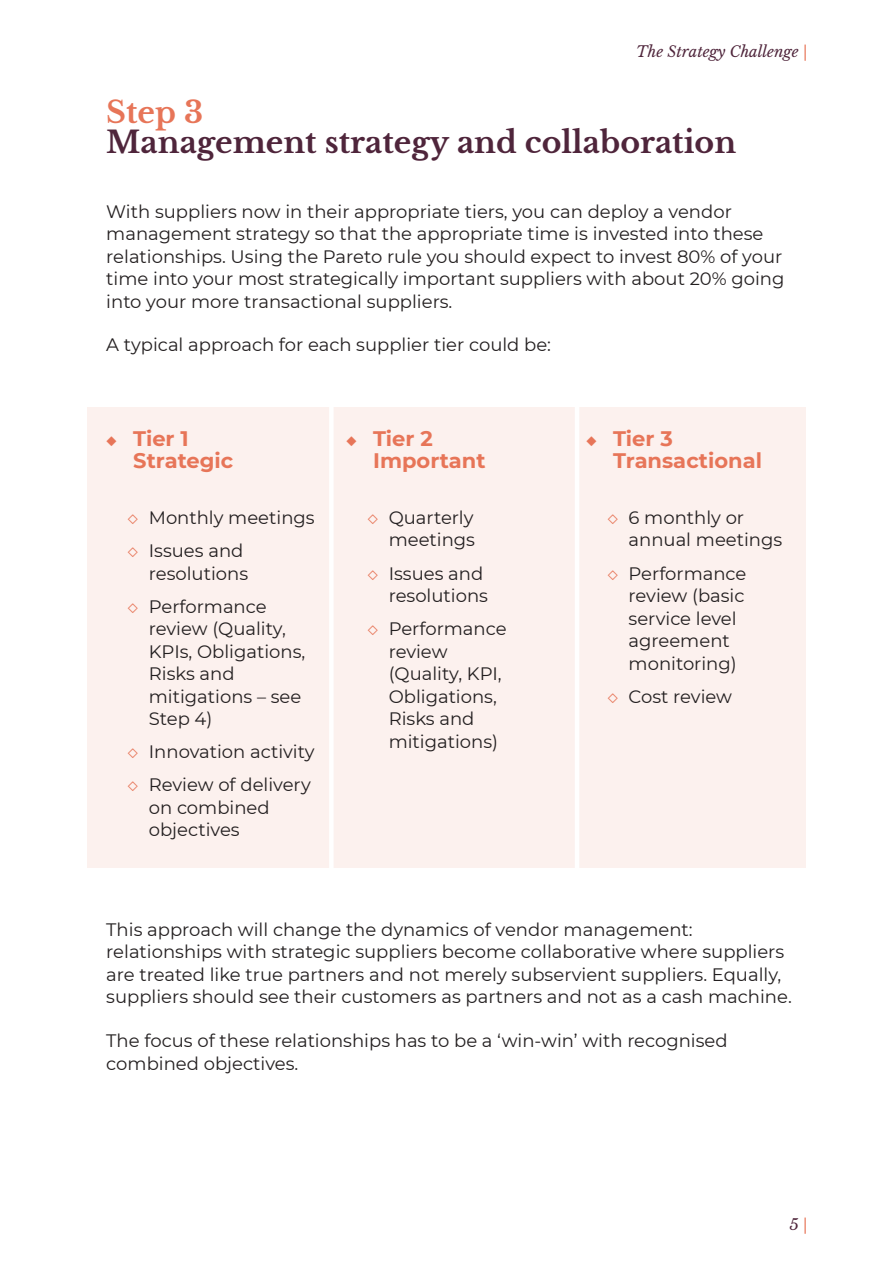
<style>
.page{position:relative;width:893px;height:1263px;background:#fff}
.page>*{position:absolute;margin:0;border:0;box-sizing:border-box;transform-origin:0 0}
.Header_7{font:700 30px/30px "Libre Baskerville";color:#4f253b}
.t1{font:700 21px/22.5px "Montserrat";color:#e77558}
.Paragraph_2{font:18px/22.5px "Montserrat";color:#231f20}
.Section_name{font:italic 15px "Libre Baskerville";color:#4f253b}
.s1{color:#e77558}
.s2{font-weight:400;font-size:18px}
</style>
<div class="page">
<div style="left:87px;top:407px;width:719px;height:460px;background:#fcf1ee"></div>
<div style="left:329px;top:389px;width:5px;height:504px;background:#fff"></div>
<hr style="left:575px;top:385px;width:4px;height:504px;background:#fff">
<p class="Section_name" style="left:636px;top:42px;width:173px">The Strategy Challenge <span class="s1">|</span></p>
<p class="Header_7" style="left:106px;top:97px;width:631px"><span class="s1">Step 3<br></span>Management strategy and collaboration</p>
<p class="Paragraph_2" style="left:106px;top:199px;width:680px">With suppliers now in their appropriate tiers, you can deploy a vendor management strategy so that the appropriate time is invested into these relationships. Using the Pareto rule you should expect to invest 80% of your time into your most strategically important suppliers with about 20% going into your more transactional suppliers.</p>
<p class="Paragraph_2" style="left:106px;top:333px;width:446px">A typical approach for each supplier tier could be:</p>
<p class="t1" style="left:133px;top:426px;width:101px;text-indent:-27px"><span class="s2">◆</span> Tier 1<br>Strategic</p>
<p class="Paragraph_2" style="left:128px;top:506px;width:189px"><span class="s1">◇</span> Monthly meetings</p>
<p class="Paragraph_2" style="left:128px;top:539px;width:122px;text-align:right"><span class="s1">◇</span> Issues and resolutions</p>
<p class="Paragraph_2" style="left:149px;top:594px;width:158px;text-indent:-21px"><span class="s1">◇</span> Performance review (Quality,<br>KPIs, Obligations,<br>Risks and mitigations – see<br>Step 4)</p>
<p class="Paragraph_2" style="left:128px;top:740px;width:189px"><span class="s1">◇</span> Innovation activity</p>
<p class="Paragraph_2" style="left:149px;top:773px;width:163px;text-indent:-21px"><span class="s1">◇</span> Review of delivery on combined objectives</p>
<p class="t1" style="left:373px;top:426px;width:114px;text-indent:-27px"><span class="s2">◆</span> Tier 2<br>Important</p>
<p class="Paragraph_2" style="left:367px;top:506px;width:109px;text-align:right"><span class="s1">◇</span> Quarterly meetings</p>
<p class="Paragraph_2" style="left:367px;top:561px;width:122px;text-align:right"><span class="s1">◇</span> Issues and resolutions</p>
<p class="Paragraph_2" style="left:389px;top:617px;width:119px;text-indent:-21px"><span class="s1">◇</span> Performance review (Quality, KPI,<br>Obligations,<br>Risks and mitigations)</p>
<p class="t1" style="left:613px;top:426px;width:150px;text-indent:-27px"><span class="s2">◆</span> Tier 3<br>Transactional</p>
<p class="Paragraph_2" style="left:629px;top:506px;width:155px;text-indent:-21px"><span class="s1">◇</span> 6 monthly or annual meetings</p>
<p class="Paragraph_2" style="left:629px;top:561px;width:119px;text-indent:-21px"><span class="s1">◇</span> Performance review (basic service level agreement monitoring)</p>
<p class="Paragraph_2" style="left:607px;top:684px;width:126px"><span class="s1">◇</span> Cost review</p>
<p class="Paragraph_2" style="left:106px;top:918px;width:687px">This approach will change the dynamics of vendor management: relationships with strategic suppliers become collaborative where suppliers are treated like true partners and not merely subservient suppliers. Equally, suppliers should see their customers as partners and not as a cash machine.</p>
<p class="Paragraph_2" style="left:106px;top:1029px;width:623px">The focus of these relationships has to be a ‘win-win’ with recognised combined objectives.</p>
<p class="Section_name" style="left:789px;top:1215px;width:20px">5 <span class="s1">|</span></p>
</div>
